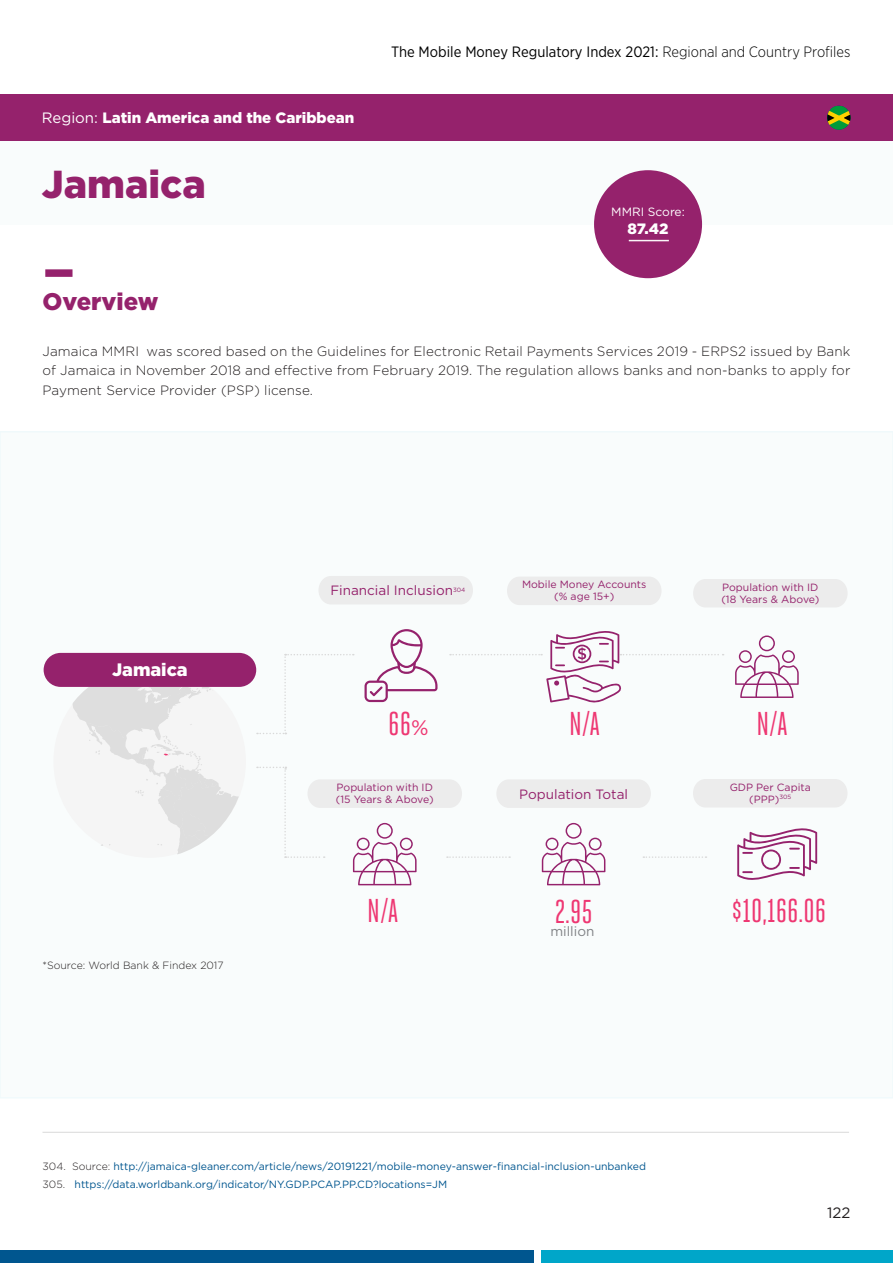
<style>
.page{position:relative;width:893px;height:1263px;background:#fff}
.page>*{position:absolute;margin:0;border:0;box-sizing:border-box;transform-origin:0 0}
.t1{font:900 39px "Gotham";color:#95226c}
.t2{font:33px "Heroic Condensed";color:#ee3772}
.t3{font:900 24px "Gotham";color:#95226c}
.t4{font:900 18px "Gotham";color:#fff}
.t5{font:15px "Gotham Narrow";color:#000}
.t6{font:900 15px "Gotham";color:#fff}
.t7{font:15px "Gotham";color:#231f20}
.t8{font:300 13.5px/19.5px "Gotham";letter-spacing:.01em;color:#231f20;text-align:justify}
.t9{font:13.5px "Gotham";color:#95226c}
.t10{font:13.5px "Gotham";color:#808285}
.t11{font:12px "Gotham";color:#fff}
.t12{font:10.5px/18px "Gotham";color:#00568f}
.t13{font:10.5px/12px "Gotham";color:#95226c}
.t14{font:300 10.5px "Gotham";color:#231f20}
.t15{font:6.15px "Gotham";color:#95226c}
.s1{font-weight:400}
.s2{font-weight:300}
.s3{font-family:"Gotham";font-size:21px}
.s4{font-weight:300;color:#231f20}
</style>
<div class="page">
<div style="left:541px;top:1250px;width:352px;height:13px;background:#00a6c9"></div>
<div style="left:0;top:1250px;width:534px;height:13px;background:#00568f"></div>
<div style="left:0;top:431px;width:893px;height:667px;background:#f9fcfc"></div>
<div style="left:0;top:141px;width:893px;height:84px;background:#f9fcfc"></div>
<svg style="left:53px;top:685px;width:192px;height:169px"></svg>
<div style="left:319px;top:576px;width:154px;height:28px;background:#ececec"></div>
<div style="left:507px;top:577px;width:154px;height:28px;background:#ececec"></div>
<div style="left:693px;top:579px;width:154px;height:28px;background:#ececec"></div>
<svg style="left:257px;top:654px;width:97px;height:80px"></svg>
<div style="left:44px;top:653px;width:212px;height:34px;background:#95226c;border-radius:17px"></div>
<svg style="left:257px;top:767px;width:590px;height:118px"></svg>
<svg style="left:735px;top:635px;width:64px;height:63px"></svg>
<svg style="left:450px;top:631px;width:274px;height:72px"></svg>
<div style="left:0;top:95px;width:893px;height:46px;background:#95226c"></div>
<svg style="left:827px;top:106px;width:23px;height:24px"></svg>
<div style="left:45px;top:269px;width:28px;height:8px;background:#95226c"></div>
<div style="left:594px;top:170px;width:108px;height:108px;background:#95226c;border-radius:50%"></div>
<hr style="left:629px;top:240px;width:40px;height:1px;background:#fff">
<svg style="left:364px;top:629px;width:73px;height:73px"></svg>
<hr style="left:43px;top:1132px;width:806px;height:1px;background:#d9d9d9">
<p class="t6" style="left:42px;top:108px;width:314px"><span class="s1">Region:</span> Latin America and the Caribbean</p>
<h1 class="t1" style="left:42px;top:157px;width:165px">Jamaica</h1>
<p class="t5" style="left:391px;top:42px;width:461px">The Mobile Money Regulatory Index 2021: <span class="s2">Regional and Country Profiles</span></p>
<p class="t11" style="left:611px;top:204px;width:75px">MMRI Score:</p>
<p class="t6" style="left:628px;top:219px;width:42px">87.42</p>
<h3 class="t3" style="left:43px;top:285px;width:117px">Overview</h3>
<p class="t8" style="left:43px;top:341px;width:809px">Jamaica MMRI was scored based on the Guidelines for Electronic Retail Payments Services 2019 - ERPS2 issued by Bank of Jamaica in November 2018 and effective from February 2019. The regulation allows banks and non-banks to apply for Payment Service Provider (PSP) license.</p>
<h3 class="t4" style="left:112px;top:657px;width:77px">Jamaica</h3>
<p class="t14" style="left:43px;top:958px;width:183px">*Source: World Bank &amp; Findex 2017</p>
<p class="t9" style="left:330px;top:582px;width:136px">Financial Inclusion<sup>304</sup></p>
<p class="t13" style="left:522px;top:578px;width:126px;text-align:center">Mobile Money Accounts (% age 15+)</p>
<p class="t13" style="left:721px;top:581px;width:99px">Population with ID (18 Years &amp; Above)</p>
<h2 class="t2" style="left:388px;top:706px;width:42px">66<span class="s3">%</span></h2>
<h2 class="t2" style="left:569px;top:706px;width:33px">N/A</h2>
<h2 class="t2" style="left:756px;top:706px;width:33px">N/A</h2>
<p class="t13" style="left:336px;top:781px;width:99px">Population with ID (15 Years &amp; Above)</p>
<p class="t13" style="left:749px;top:781px;width:63px;text-indent:-20px">GDP Per Capita (PPP)</p>
<p class="t9" style="left:519px;top:785px;width:110px">Population Total</p>
<p class="t15" style="left:779px;top:793px;width:13px">305</p>
<h2 class="t2" style="left:367px;top:893px;width:33px">N/A</h2>
<h2 class="t2" style="left:555px;top:894px;width:39px">2.95</h2>
<p class="t10" style="left:550px;top:923px;width:46px">million</p>
<h2 class="t2" style="left:731px;top:893px;width:96px">$10,166.06</h2>
<p class="t12" style="left:43px;top:1157px;width:605px"><span class="s4">304. Source:</span> http://jamaica-gleaner.com/article/news/20191221/mobile-money-answer-financial-inclusion-unbanked<br><span class="s4">305.</span> https://data.worldbank.org/indicator/NY.GDP.PCAP.PP.CD?locations=JM</p>
<p class="t7" style="left:827px;top:1203px;width:25px">122</p>
</div>
